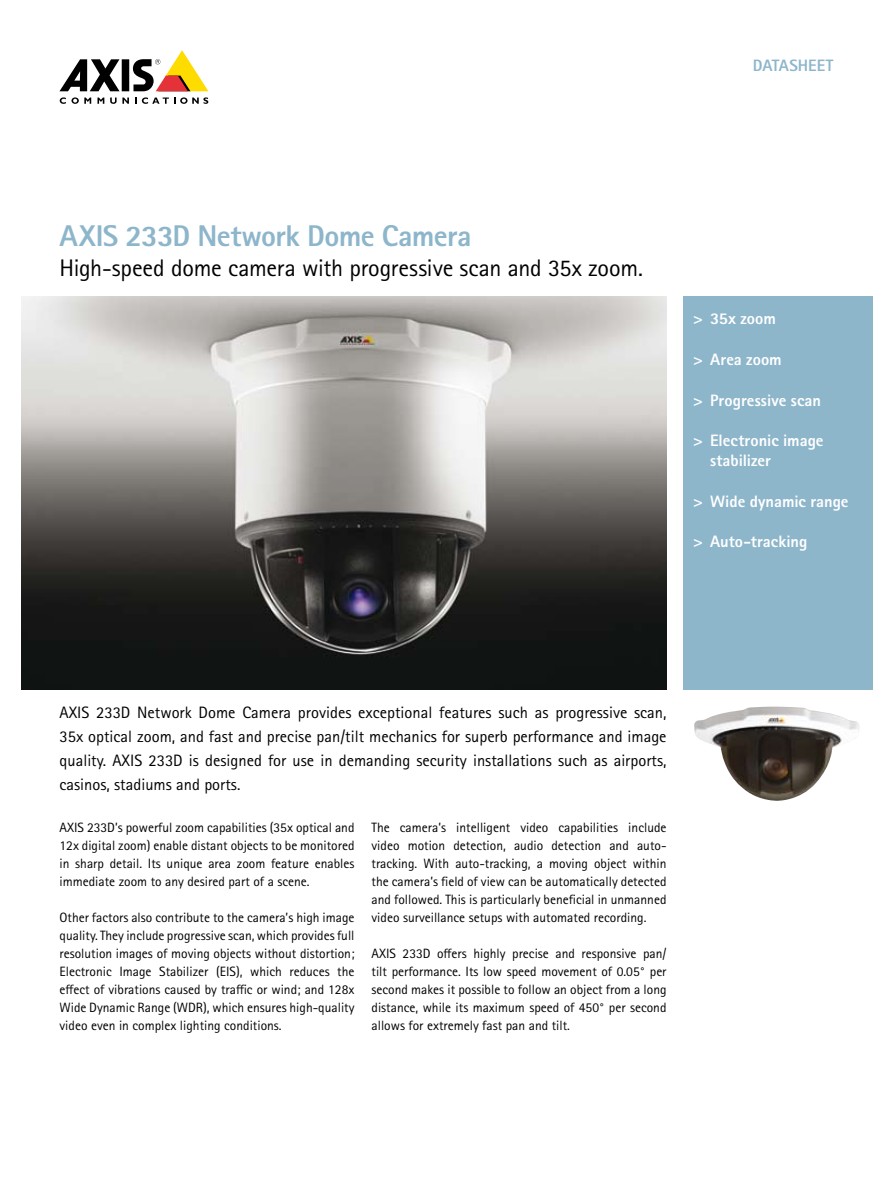
<style>
.page{position:relative;width:893px;height:1191px;background:#fff}
.page>*{position:absolute;margin:0;border:0;box-sizing:border-box;transform-origin:0 0}
.t1{font:800 30px "Rotis Sans Serif Pro";letter-spacing:-.02em;color:#8db6cb}
.t2{font:24px "Rotis Sans Serif Pro";letter-spacing:-.01em;color:#000}
.t3{font:16.5px/24px "Rotis Sans Serif Pro";color:#000;text-align:justify}
.t4{font:800 16.5px/19.5px "Rotis Sans Serif Pro";color:#fff}
.t5{font:800 16.5px "Rotis Sans Serif Pro";letter-spacing:-.005em;color:#8db6cb}
.t6{font:13.5px/18px "Rotis Sans Serif Pro";color:#000;text-align:justify}
</style>
<div class="page">
<div style="left:122px;top:59px;width:7px;height:32px;background:#000"></div>
<svg style="left:60px;top:59px;width:60px;height:32px"></svg>
<svg style="left:133px;top:50px;width:75px;height:41px"></svg>
<svg style="left:60px;top:97px;width:31px;height:7px"></svg>
<svg style="left:97px;top:98px;width:7px;height:6px"></svg>
<svg style="left:110px;top:98px;width:19px;height:6px"></svg>
<svg style="left:135px;top:97px;width:73px;height:7px"></svg>
<div style="left:684px;top:296px;width:189px;height:393px;background:#8db6cb"></div>
<img style="left:694px;top:706px;width:166px;height:95px">
<img style="left:21px;top:296px;width:645px;height:393px">
<p class="t5" style="left:753px;top:55px;width:82px">DATASHEET</p>
<h1 class="t1" style="left:60px;top:217px;width:413px">AXIS 233D Network Dome Camera</h1>
<h2 class="t2" style="left:60px;top:254px;width:585px">High-speed dome camera with progressive scan and 35x zoom.</h2>
<p class="t4" style="left:693px;top:308px;width:84px">&gt; 35x zoom</p>
<p class="t4" style="left:693px;top:349px;width:90px">&gt; Area zoom</p>
<p class="t4" style="left:693px;top:390px;width:129px">&gt; Progressive scan</p>
<p class="t4" style="left:710px;top:431px;width:115px;text-indent:-17px">&gt; Electronic image stabilizer</p>
<p class="t4" style="left:693px;top:491px;width:157px">&gt; Wide dynamic range</p>
<p class="t4" style="left:693px;top:532px;width:116px">&gt; Auto-tracking</p>
<p class="t3" style="left:60px;top:700px;width:609px">AXIS 233D Network Dome Camera provides exceptional features such as progressive scan, 35x optical zoom, and fast and precise pan/tilt mechanics for superb performance and image quality. AXIS 233D is designed for use in demanding security installations such as airports, casinos, stadiums and ports.</p>
<p class="t6" style="left:60px;top:818px;width:297px">AXIS 233D’s powerful zoom capabilities (35x optical and 12x digital zoom) enable distant objects to be monitored in sharp detail. Its unique area zoom feature enables immediate zoom to any desired part of a scene.</p>
<p class="t6" style="left:60px;top:908px;width:297px">Other factors also contribute to the camera’s high image quality. They include progressive scan, which provides full resolution images of moving objects without distortion; Electronic Image Stabilizer (EIS), which reduces the effect of vibrations caused by traffic or wind; and 128x Wide Dynamic Range (WDR), which ensures high-quality video even in complex lighting conditions.</p>
<p class="t6" style="left:372px;top:818px;width:297px">The camera’s intelligent video capabilities include video motion detection, audio detection and auto&shy;tracking. With auto-tracking, a moving object within the camera’s field of view can be automatically detected and followed. This is particularly beneficial in unmanned video surveillance setups with automated recording.</p>
<p class="t6" style="left:372px;top:944px;width:297px">AXIS 233D offers highly precise and responsive pan/ tilt performance. Its low speed movement of 0.05° per second makes it possible to follow an object from a long distance, while its maximum speed of 450° per second allows for extremely fast pan and tilt.</p>
</div>
